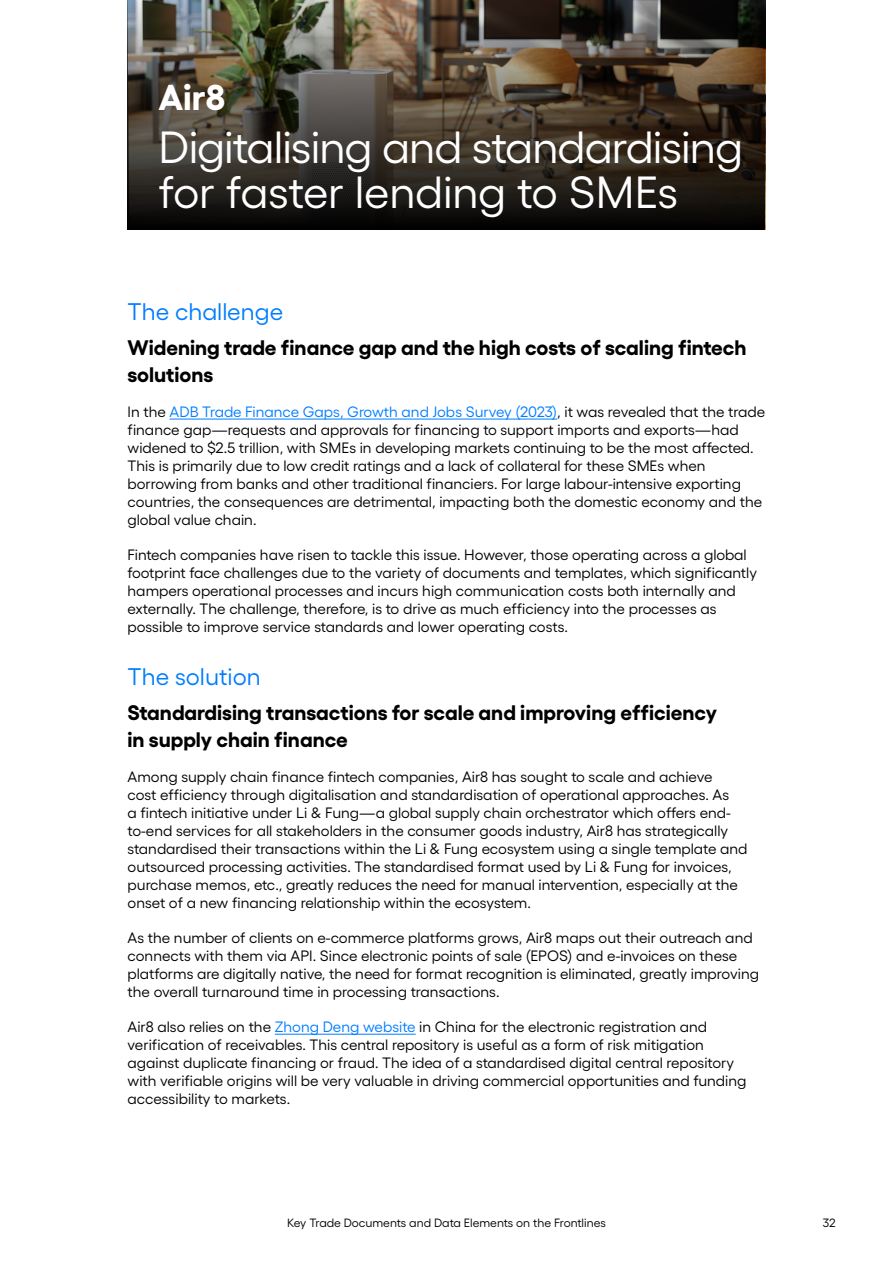
<style>
.page{position:relative;width:893px;height:1263px;background:#fff}
.page>*{position:absolute;margin:0;border:0;box-sizing:border-box;transform-origin:0 0}
.t1{font:45px/45px "Gellix";letter-spacing:-.02em;color:#fff}
.t2{font:700 36px "Gellix";color:#fff}
.t3{font:24px "Gellix";color:#007dff}
.t4{font:700 21px/27px "Gellix";color:#000}
.t5{font:15px/18px "Gellix";color:#000}
.t6{font:12px "Gellix";color:#000}
.s1{color:#007dff}
</style>
<div class="page">
<img style="left:128px;top:0;width:637px;height:230px">
<hr style="left:170px;top:419px;width:387px;height:1px;background:#007dff">
<hr style="left:275px;top:1034px;width:141px;height:1px;background:#007dff">
<h2 class="t2" style="left:158px;top:68px;width:68px">Air8</h2>
<h1 class="t1" style="left:158px;top:120px;width:586px">Digitalising and standardising for faster lending to SMEs</h1>
<h3 class="t3" style="left:128px;top:293px;width:157px">The challenge</h3>
<h3 class="t4" style="left:128px;top:332px;width:620px">Widening trade finance gap and the high costs of scaling fintech solutions</h3>
<p class="t5" style="left:128px;top:401px;width:639px">In the <span class="s1">ADB Trade Finance Gaps, Growth and Jobs Survey (2023)</span>, it was revealed that the trade finance gap—requests and approvals for financing to support imports and exports—had widened to $2.5 trillion, with SMEs in developing markets continuing to be the most affected.<br>This is primarily due to low credit ratings and a lack of collateral for these SMEs when borrowing from banks and other traditional financiers. For large labour-intensive exporting countries, the consequences are detrimental, impacting both the domestic economy and the global value chain.</p>
<p class="t5" style="left:128px;top:544px;width:631px">Fintech companies have risen to tackle this issue. However, those operating across a global footprint face challenges due to the variety of documents and templates, which significantly hampers operational processes and incurs high communication costs both internally and externally. The challenge, therefore, is to drive as much efficiency into the processes as possible to improve service standards and lower operating costs.</p>
<h3 class="t3" style="left:128px;top:658px;width:135px">The solution</h3>
<h3 class="t4" style="left:128px;top:697px;width:591px">Standardising transactions for scale and improving efficiency in supply chain finance</h3>
<p class="t5" style="left:128px;top:766px;width:621px">Among supply chain finance fintech companies, Air8 has sought to scale and achieve<br>cost efficiency through digitalisation and standardisation of operational approaches. As<br>a fintech initiative under Li &amp; Fung—a global supply chain orchestrator which offers end&shy;to-end services for all stakeholders in the consumer goods industry, Air8 has strategically standardised their transactions within the Li &amp; Fung ecosystem using a single template and outsourced processing activities. The standardised format used by Li &amp; Fung for invoices, purchase memos, etc., greatly reduces the need for manual intervention, especially at the onset of a new financing relationship within the ecosystem.</p>
<p class="t5" style="left:128px;top:927px;width:633px">As the number of clients on e-commerce platforms grows, Air8 maps out their outreach and connects with them via API. Since electronic points of sale (EPOS) and e-invoices on these platforms are digitally native, the need for format recognition is eliminated, greatly improving the overall turnaround time in processing transactions.</p>
<p class="t5" style="left:128px;top:1016px;width:620px">Air8 also relies on the <span class="s1">Zhong Deng website</span> in China for the electronic registration and verification of receivables. This central repository is useful as a form of risk mitigation against duplicate financing or fraud. The idea of a standardised digital central repository with verifiable origins will be very valuable in driving commercial opportunities and funding accessibility to markets.</p>
<p class="t6" style="left:287px;top:1214px;width:320px">Key Trade Documents and Data Elements on the Frontlines</p>
<p class="t6" style="left:823px;top:1214px;width:14px">32</p>
</div>
